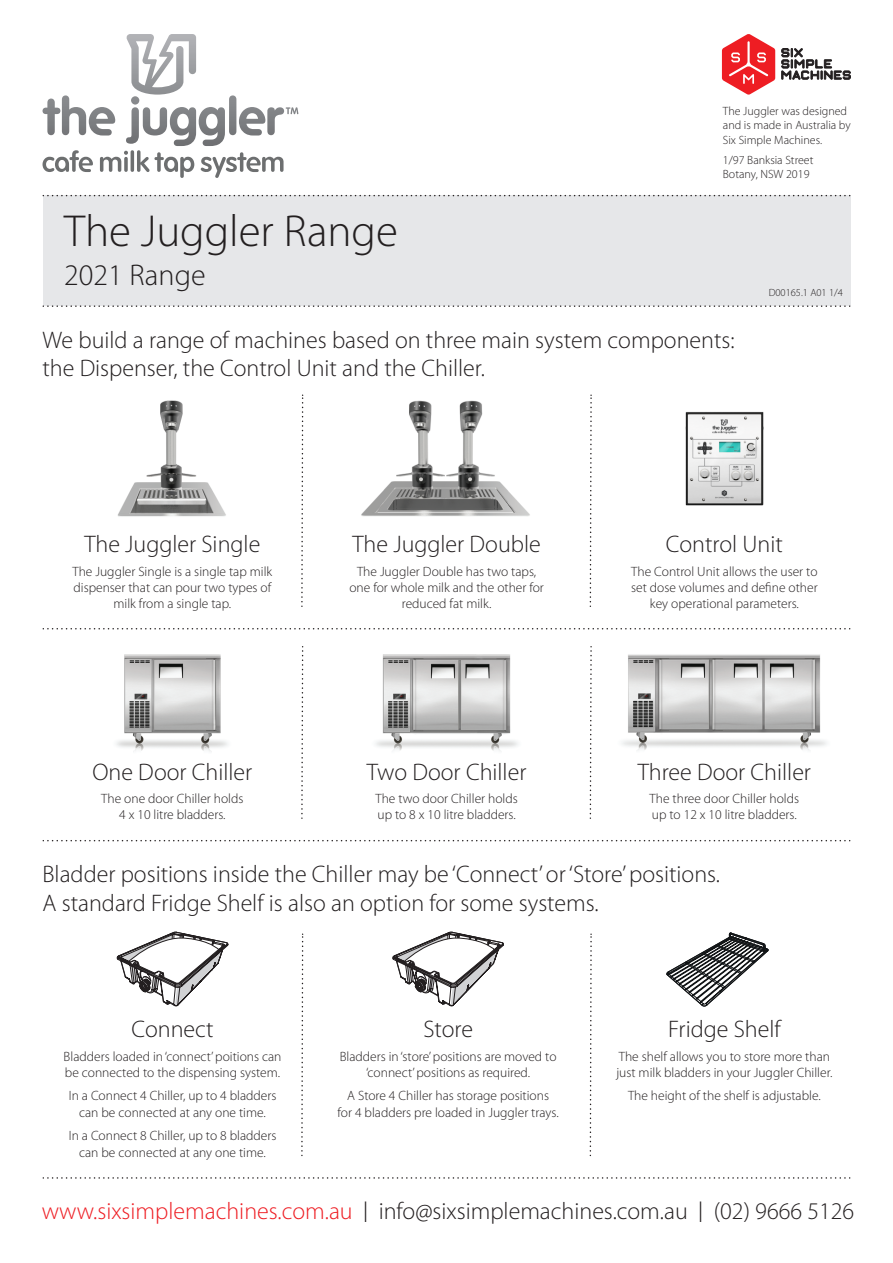
<style>
.page{position:relative;width:893px;height:1263px;background:#fff}
.page>*{position:absolute;margin:0;border:0;box-sizing:border-box;transform-origin:0 0}
.t1{font:300 45px "Myriad Pro";color:#231f20}
.t2{font:300 30px "Myriad Pro";color:#231f20}
.t3{font:300 24px/28.8px "Myriad Pro";color:#231f20}
.t4{font:300 13.5px/16.2px "Myriad Pro";color:#231f20;text-align:center}
.t5{font:300 12px/14.4px "Myriad Pro";color:#231f20}
.t6{font:300 10.5px "Myriad Pro";color:#231f20}
.s1{color:#ee1d23}
.s2{font-size:28.8px}
</style>
<div class="page">
<svg style="left:43px;top:840px;width:808px;height:1px"></svg>
<img style="left:116px;top:654px;width:112px;height:98px">
<img style="left:375px;top:654px;width:143px;height:97px">
<div style="left:43px;top:196px;width:807px;height:110px;background:#e6e7e9"></div>
<svg style="left:301px;top:395px;width:3px;height:212px"></svg>
<svg style="left:301px;top:647px;width:3px;height:172px"></svg>
<svg style="left:589px;top:395px;width:3px;height:212px"></svg>
<svg style="left:301px;top:934px;width:3px;height:222px"></svg>
<svg style="left:589px;top:934px;width:3px;height:222px"></svg>
<svg style="left:589px;top:647px;width:3px;height:172px"></svg>
<svg style="left:43px;top:195px;width:808px;height:1px"></svg>
<svg style="left:43px;top:305px;width:808px;height:2px"></svg>
<svg style="left:43px;top:628px;width:808px;height:1px"></svg>
<svg style="left:781px;top:48px;width:70px;height:32px"></svg>
<svg style="left:722px;top:34px;width:53px;height:61px"></svg>
<svg style="left:43px;top:150px;width:50px;height:22px"></svg>
<svg style="left:100px;top:150px;width:94px;height:28px"></svg>
<svg style="left:201px;top:152px;width:83px;height:26px"></svg>
<svg style="left:43px;top:34px;width:204px;height:101px"></svg>
<img style="left:117px;top:400px;width:109px;height:117px">
<img style="left:361px;top:400px;width:169px;height:117px">
<img style="left:622px;top:654px;width:205px;height:97px">
<img style="left:685px;top:411px;width:79px;height:95px">
<svg style="left:666px;top:932px;width:102px;height:74px"></svg>
<svg style="left:392px;top:931px;width:112px;height:76px"></svg>
<svg style="left:117px;top:931px;width:111px;height:76px"></svg>
<svg style="left:43px;top:1177px;width:808px;height:2px"></svg>
<h1 class="t1" style="left:64px;top:206px;width:335px">The Juggler Range</h1>
<h2 class="t2" style="left:64px;top:259px;width:143px">2021 Range</h2>
<p class="t5" style="left:723px;top:104px;width:129px">The Juggler was designed and is made in Australia by<br>Six Simple Machines.</p>
<p class="t5" style="left:723px;top:153px;width:92px">1/97 Banksia Street<br>Botany, NSW 2019</p>
<p class="t6" style="left:769px;top:287px;width:76px">D00165.1 A01 1/4</p>
<h3 class="t3" style="left:43px;top:325px;width:694px">We build a range of machines based on three main system components: the Dispenser, the Control Unit and the Chiller.</h3>
<h3 class="t3" style="left:84px;top:530px;width:177px">The Juggler Single</h3>
<p class="t4" style="left:73px;top:563px;width:201px">The Juggler Single is a single tap milk dispenser that can pour two types of milk from a single tap.</p>
<h3 class="t3" style="left:92px;top:757px;width:161px">One Door Chiller</h3>
<p class="t4" style="left:101px;top:791px;width:144px">The one door Chiller holds<br>4 x 10 litre bladders.</p>
<h3 class="t3" style="left:353px;top:530px;width:190px">The Juggler Double</h3>
<p class="t4" style="left:349px;top:563px;width:196px">The Juggler Double has two taps, one for whole milk and the other for reduced fat milk.</p>
<h3 class="t3" style="left:367px;top:757px;width:161px">Two Door Chiller</h3>
<p class="t4" style="left:375px;top:791px;width:144px;text-align:left">The two door Chiller holds up to 8 x 10 litre bladders.</p>
<h3 class="t3" style="left:666px;top:530px;width:118px">Control Unit</h3>
<p class="t4" style="left:631px;top:563px;width:188px">The Control Unit allows the user to set dose volumes and define other key operational parameters.</p>
<h3 class="t3" style="left:638px;top:757px;width:175px">Three Door Chiller</h3>
<p class="t4" style="left:650px;top:791px;width:151px;text-align:left">The three door Chiller holds up to 12 x 10 litre bladders.</p>
<h3 class="t3" style="left:43px;top:860px;width:679px">Bladder positions inside the Chiller may be ‘Connect’ or ‘Store’ positions.<br>A standard Fridge Shelf is also an option for some systems.</h3>
<h3 class="t3" style="left:132px;top:1015px;width:84px">Connect</h3>
<p class="t4" style="left:64px;top:1048px;width:219px;text-align:left">Bladders loaded in ‘connect’ poitions can be connected to the dispensing system.</p>
<p class="t4" style="left:69px;top:1088px;width:209px">In a Connect 4 Chiller, up to 4 bladders can be connected at any one time.</p>
<p class="t4" style="left:69px;top:1128px;width:209px">In a Connect 8 Chiller, up to 8 bladders can be connected at any one time.</p>
<h3 class="t3" style="left:423px;top:1015px;width:51px">Store</h3>
<p class="t4" style="left:340px;top:1048px;width:218px">Bladders in ‘store’ positions are moved to ‘connect’ positions as required.</p>
<p class="t4" style="left:338px;top:1088px;width:223px">A Store 4 Chiller has storage positions<br>for 4 bladders pre loaded in Juggler trays.</p>
<h3 class="t3" style="left:668px;top:1015px;width:114px">Fridge Shelf</h3>
<p class="t4" style="left:616px;top:1048px;width:218px;text-align:left">The shelf allows you to store more than just milk bladders in your Juggler Chiller.</p>
<p class="t4" style="left:628px;top:1088px;width:194px">The height of the shelf is adjustable.</p>
<h3 class="t3" style="left:42px;top:1197px;width:814px"><span class="s1">www.sixsimplemachines.com.au</span> <span class="s2">l</span> info@sixsimplemachines.com.au <span class="s2">l</span> (02) 9666 5126</h3>
</div>
